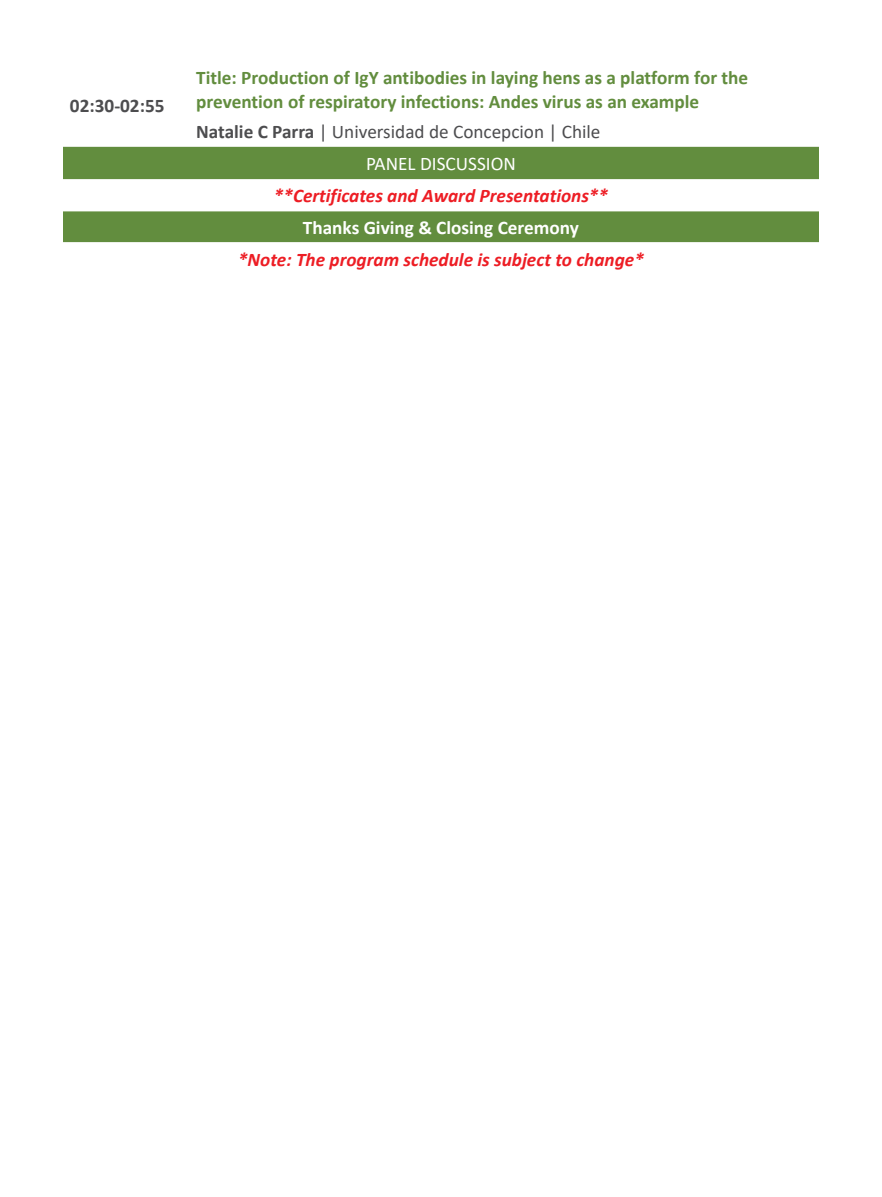
<style>
.page{position:relative;width:882px;height:1197px;background:#fff}
.page>*{position:absolute;margin:0;border:0;box-sizing:border-box;transform-origin:0 0}
.t1{font:700 19.25px/23.1px "Calibri";color:#628d3e}
.t2{font:italic 700 19.25px "Calibri";color:#ed1d24}
.t3{font:19.25px/32.4px "Calibri";color:#4d4d4f}
.t4{font:700 19.25px "Calibri";color:#fff}
.t5{font:700 19.25px "Calibri";color:#4d4d4f}
.s1{font-weight:700}
.s2{color:#fff}
</style>
<div class="page">
<svg style="left:63px;top:147px;width:756px;height:95px;fill:#628d3e"></svg>
<p class="t5" style="left:70px;top:92px;width:96px">02:30-02:55</p>
<p class="t1" style="left:196px;top:66px;width:554px">Title: Production of IgY antibodies in laying hens as a platform for the prevention of respiratory infections: Andes virus as an example</p>
<p class="t3" style="left:366px;top:115px;width:236px;text-indent:-170px"><span class="s1">Natalie C Parra</span> | Universidad de Concepcion | Chile<br><span class="s2">PANEL DISCUSSION</span></p>
<p class="t2" style="left:274px;top:182px;width:336px">**Certificates and Award Presentations**</p>
<p class="t4" style="left:303px;top:214px;width:278px">Thanks Giving &amp; Closing Ceremony</p>
<p class="t2" style="left:238px;top:246px;width:407px">*Note: The program schedule is subject to change*</p>
</div>
